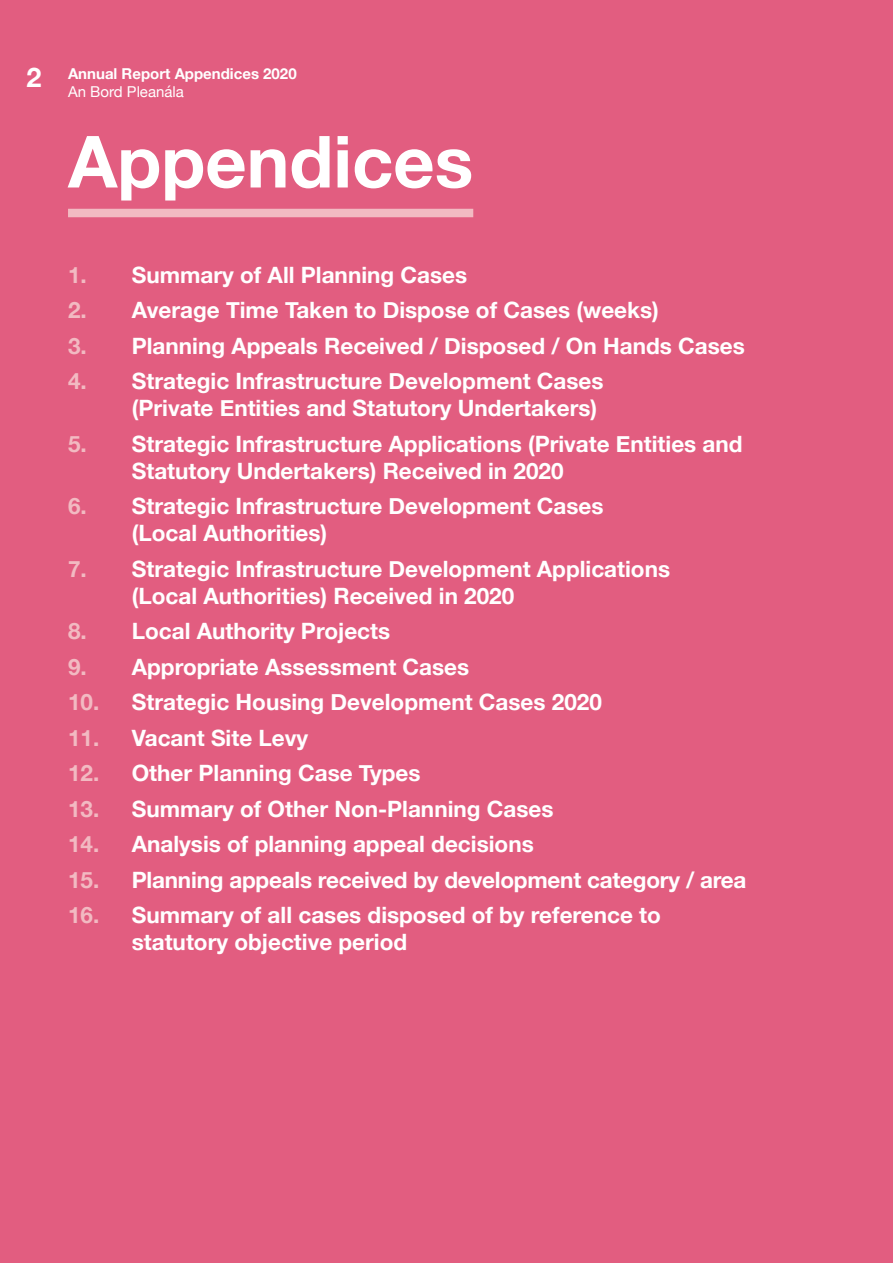
<style>
.page{position:relative;width:893px;height:1263px;background:#e25d80}
.page>*{position:absolute;margin:0;border:0;box-sizing:border-box;transform-origin:0 0}
.Section_Heading_-_Ap{font:700 72px "Helvetica Neue";color:#fff}
.t1{font:700 27px "Helvetica Neue";color:#fff}
.Section_Bullets{font:700 22.5px/27px "Helvetica Neue";color:#fff}
.t2{font:700 15px "Helvetica Neue";color:#fff}
.t3{font:15px "Helvetica Neue";color:#fff}
.s1{color:#f2bac2}
</style>
<div class="page">
<div style="left:68px;top:209px;width:405px;height:8px;background:#f2bac2"></div>
<p class="t1" style="left:27px;top:57px;width:17px">2</p>
<p class="t2" style="left:68px;top:62px;width:230px">Annual Report Appendices 2020</p>
<p class="t3" style="left:68px;top:81px;width:117px">An Bord Pleanála</p>
<p class="Section_Heading_-_Ap" style="left:68px;top:105px;width:407px">Appendices</p>
<p class="Section_Bullets" style="left:68px;top:262px;width:401px"><span class="s1">1.</span> Summary of All Planning Cases</p>
<p class="Section_Bullets" style="left:68px;top:297px;width:592px"><span class="s1">2.</span> Average Time Taken to Dispose of Cases (weeks)</p>
<p class="Section_Bullets" style="left:68px;top:333px;width:678px"><span class="s1">3.</span> Planning Appeals Received / Disposed / On Hands Cases</p>
<p class="Section_Bullets" style="left:68px;top:368px;width:537px;text-align:right"><span class="s1">4.</span> Strategic Infrastructure Development Cases (Private Entities and Statutory Undertakers)</p>
<p class="Section_Bullets" style="left:132px;top:431px;width:612px;text-indent:-64px"><span class="s1">5.</span> Strategic Infrastructure Applications (Private Entities and<br>Statutory Undertakers) Received in 2020</p>
<p class="Section_Bullets" style="left:132px;top:493px;width:473px;text-indent:-64px"><span class="s1">6.</span> Strategic Infrastructure Development Cases (Local Authorities)</p>
<p class="Section_Bullets" style="left:132px;top:556px;width:540px;text-indent:-64px"><span class="s1">7.</span> Strategic Infrastructure Development Applications (Local Authorities) Received in 2020</p>
<p class="Section_Bullets" style="left:68px;top:618px;width:324px"><span class="s1">8.</span> Local Authority Projects</p>
<p class="Section_Bullets" style="left:68px;top:654px;width:403px"><span class="s1">9.</span> Appropriate Assessment Cases</p>
<p class="Section_Bullets" style="left:68px;top:689px;width:535px"><span class="s1">10.</span> Strategic Housing Development Cases 2020</p>
<p class="Section_Bullets" style="left:68px;top:725px;width:242px"><span class="s1">11.</span> Vacant Site Levy</p>
<p class="Section_Bullets" style="left:68px;top:760px;width:354px"><span class="s1">12.</span> Other Planning Case Types</p>
<p class="Section_Bullets" style="left:68px;top:796px;width:487px"><span class="s1">13.</span> Summary of Other Non-Planning Cases</p>
<p class="Section_Bullets" style="left:68px;top:831px;width:467px"><span class="s1">14.</span> Analysis of planning appeal decisions</p>
<p class="Section_Bullets" style="left:68px;top:867px;width:680px"><span class="s1">15.</span> Planning appeals received by development category / area</p>
<p class="Section_Bullets" style="left:132px;top:902px;width:531px;text-indent:-64px"><span class="s1">16.</span> Summary of all cases disposed of by reference to statutory objective period</p>
</div>
